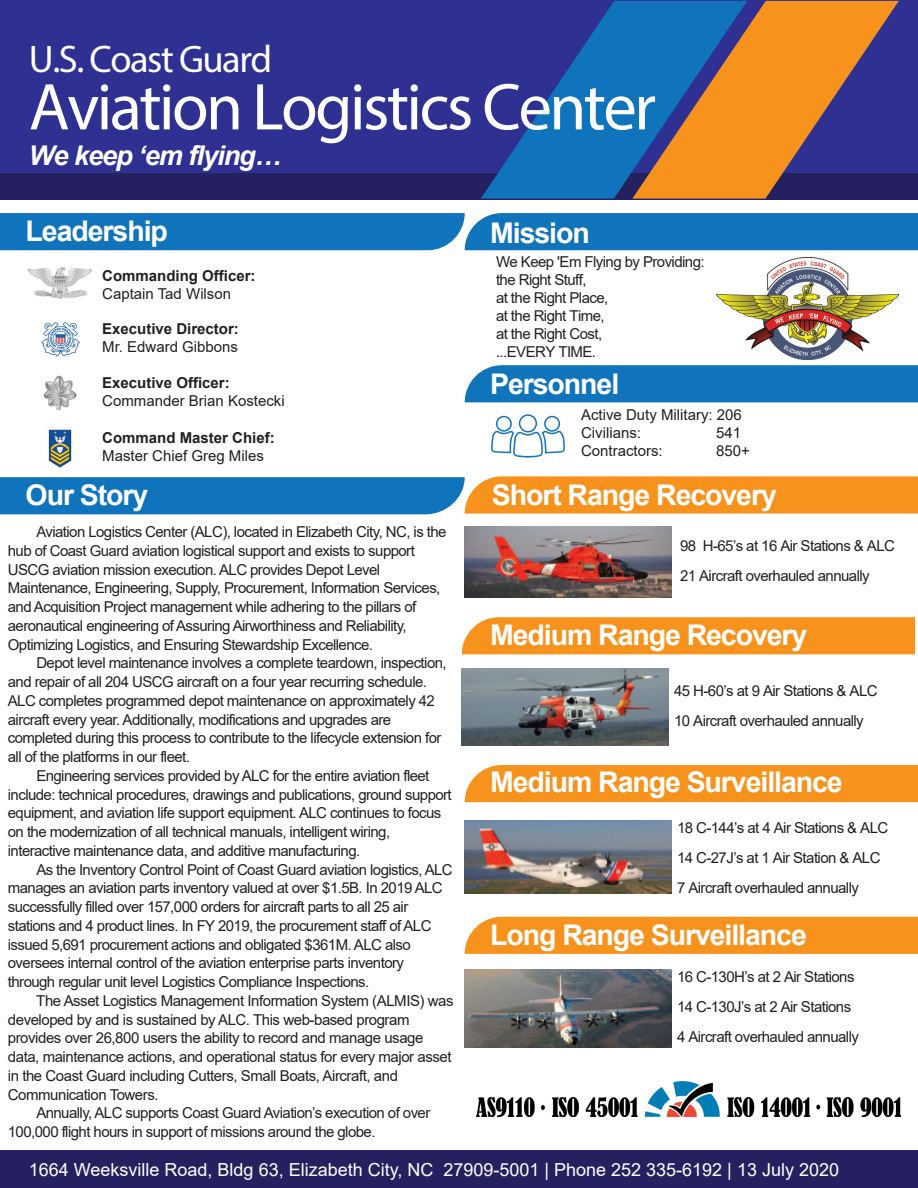
<style>
.page{position:relative;width:918px;height:1188px;background:#fff}
.page>*{position:absolute;margin:0;border:0;box-sizing:border-box;transform-origin:0 0}
.t1{font:66.75px "Myriad Pro";letter-spacing:-.04em;color:#fff}
.t2{font:38.55px "Myriad Pro";letter-spacing:-.04em;color:#fff}
.t3{font:700 28.5px "Arial";letter-spacing:-.04em;color:#fff}
.t4{font:italic 700 27.15px "Arial";letter-spacing:-.04em;color:#fff}
.t5{font:18px "Arial";color:#fff}
.t6{font:15px/18.8px "Arial";letter-spacing:-.04em;color:#231f20}
.t7{font:15px/18px "Arial";color:#231f20}
.t8{font:700 15px "Arial";color:#231f20}
</style>
<div class="page">
<div style="left:0;top:0;width:918px;height:200px;background:#252161"></div>
<div style="left:0;top:0;width:918px;height:172px;background:#2e3092"></div>
<svg style="left:481px;top:1px;width:151px;height:198px;fill:#1074bc"></svg>
<svg style="left:632px;top:1px;width:267px;height:198px"></svg>
<div style="left:465px;top:365px;width:453px;height:37px;background:#1074bc"></div>
<div style="left:0;top:213px;width:918px;height:37px;background:#1074bc"></div>
<div style="left:0;top:1151px;width:918px;height:37px;background:#252161"></div>
<img style="left:717px;top:258px;width:182px;height:101px">
<img style="left:477px;top:1082px;width:423px;height:35px">
<img style="left:28px;top:267px;width:64px;height:32px">
<img style="left:43px;top:375px;width:34px;height:36px">
<img style="left:48px;top:429px;width:24px;height:39px">
<img style="left:41px;top:321px;width:38px;height:36px">
<svg style="left:0;top:476px;width:918px;height:38px;background:#878873"></svg>
<img style="left:465px;top:526px;width:206px;height:71px">
<div style="left:465px;top:765px;width:453px;height:37px;background:#f7931d"></div>
<img style="left:465px;top:820px;width:206px;height:74px">
<div style="left:462px;top:617px;width:453px;height:37px;background:#f7931d"></div>
<img style="left:462px;top:668px;width:206px;height:78px">
<div style="left:465px;top:917px;width:453px;height:37px;background:#f7931d"></div>
<img style="left:465px;top:969px;width:206px;height:78px">
<svg style="left:491px;top:429px;width:74px;height:29px"></svg>
<div style="left:519px;top:414px;width:18px;height:19px;border:2px solid #1074bc;border-radius:50%"></div>
<div style="left:496px;top:416px;width:16px;height:16px;border:2px solid #1074bc;border-radius:50%"></div>
<div style="left:544px;top:416px;width:16px;height:16px;border:2px solid #1074bc;border-radius:50%"></div>
<h2 class="t2" style="left:29px;top:35px;width:245px">U.S. Coast Guard</h2>
<h1 class="t1" style="left:29px;top:66px;width:629px">Aviation Logistics Center</h1>
<h3 class="t4" style="left:29px;top:137px;width:255px">We keep ‘em flying…</h3>
<h3 class="t3" style="left:26px;top:211px;width:144px">Leadership</h3>
<h3 class="t3" style="left:490px;top:213px;width:101px">Mission</h3>
<p class="t8" style="left:102px;top:265px;width:155px">Commanding Officer:</p>
<p class="t7" style="left:102px;top:284px;width:130px">Captain Tad Wilson</p>
<p class="t8" style="left:102px;top:318px;width:138px">Executive Director:</p>
<p class="t7" style="left:102px;top:337px;width:137px">Mr. Edward Gibbons</p>
<p class="t8" style="left:102px;top:372px;width:129px">Executive Officer:</p>
<p class="t7" style="left:102px;top:391px;width:184px">Commander Brian Kostecki</p>
<p class="t8" style="left:102px;top:427px;width:174px">Command Master Chief:</p>
<p class="t7" style="left:102px;top:446px;width:163px">Master Chief Greg Miles</p>
<h3 class="t3" style="left:26px;top:475px;width:124px">Our Story</h3>
<p class="t6" style="left:8px;top:522px;width:440px;text-indent:28px">Aviation Logistics Center (ALC), located in Elizabeth City, NC, is the hub of Coast Guard aviation logistical support and exists to support USCG aviation mission execution. ALC provides Depot Level Maintenance, Engineering, Supply, Procurement, Information Services, and Acquisition Project management while adhering to the pillars of aeronautical engineering of Assuring Airworthiness and Reliability, Optimizing Logistics, and Ensuring Stewardship Excellence.</p>
<p class="t6" style="left:8px;top:654px;width:440px;text-indent:28px">Depot level maintenance involves a complete teardown, inspection, and repair of all 204 USCG aircraft on a four year recurring schedule.<br>ALC completes programmed depot maintenance on approximately 42 aircraft every year. Additionally, modifications and upgrades are completed during this process to contribute to the lifecycle extension for all of the platforms in our fleet.</p>
<p class="t6" style="left:8px;top:766px;width:445px;text-indent:28px">Engineering services provided by ALC for the entire aviation fleet include: technical procedures, drawings and publications, ground support equipment, and aviation life support equipment. ALC continues to focus on the modernization of all technical manuals, intelligent wiring, interactive maintenance data, and additive manufacturing.</p>
<p class="t6" style="left:8px;top:860px;width:446px;text-indent:28px">As the Inventory Control Point of Coast Guard aviation logistics, ALC manages an aviation parts inventory valued at over $1.5B. In 2019 ALC successfully filled over 157,000 orders for aircraft parts to all 25 air stations and 4 product lines. In FY 2019, the procurement staff of ALC issued 5,691 procurement actions and obligated $361M. ALC also oversees internal control of the aviation enterprise parts inventory through regular unit level Logistics Compliance Inspections.</p>
<p class="t6" style="left:36px;top:991px;width:419px">The Asset Logistics Management Information System (ALMIS) was</p>
<p class="t6" style="left:8px;top:1010px;width:403px">developed by and is sustained by ALC. This web-based program</p>
<p class="t6" style="left:8px;top:1029px;width:417px">provides over 26,800 users the ability to record and manage usage</p>
<p class="t6" style="left:8px;top:1047px;width:445px">data, maintenance actions, and operational status for every major asset</p>
<p class="t6" style="left:8px;top:1066px;width:392px">in the Coast Guard including Cutters, Small Boats, Aircraft, and</p>
<p class="t6" style="left:8px;top:1085px;width:152px">Communication Towers.</p>
<p class="t6" style="left:36px;top:1104px;width:396px">Annually, ALC supports Coast Guard Aviation’s execution of over</p>
<p class="t6" style="left:8px;top:1122px;width:369px">100,000 flight hours in support of missions around the globe.</p>
<p class="t6" style="left:496px;top:252px;width:210px;line-height:18px">We Keep 'Em Flying by Providing: the Right Stuff,<br>at the Right Place,<br>at the Right Time,<br>at the Right Cost,<br>...EVERY TIME.</p>
<h3 class="t3" style="left:490px;top:364px;width:131px">Personnel</h3>
<p class="t7" style="left:581px;top:406px;width:162px">Active Duty Military: 206<br>Civilians:</p>
<p class="t6" style="left:716px;top:424px;width:27px">541</p>
<p class="t7" style="left:581px;top:442px;width:83px">Contractors:</p>
<p class="t6" style="left:716px;top:442px;width:35px">850+</p>
<h3 class="t3" style="left:492px;top:475px;width:287px">Short Range Recovery</h3>
<p class="t6" style="left:680px;top:530px;width:216px;line-height:30px">98 H-65’s at 16 Air Stations &amp; ALC<br>21 Aircraft overhauled annually</p>
<h3 class="t3" style="left:490px;top:615px;width:319px">Medium Range Recovery</h3>
<p class="t6" style="left:674px;top:676px;width:205px;line-height:30px">45 H-60’s at 9 Air Stations &amp; ALC<br>10 Aircraft overhauled annually</p>
<h3 class="t3" style="left:490px;top:762px;width:354px">Medium Range Surveillance</h3>
<p class="t6" style="left:677px;top:813px;width:213px;line-height:30px">18 C-144’s at 4 Air Stations &amp; ALC<br>14 C-27J’s at 1 Air Station &amp; ALC<br>7 Aircraft overhauled annually</p>
<h3 class="t3" style="left:490px;top:915px;width:318px">Long Range Surveillance</h3>
<p class="t6" style="left:677px;top:962px;width:183px;line-height:30px">16 C-130H’s at 2 Air Stations<br>14 C-130J’s at 2 Air Stations<br>4 Aircraft overhauled annually</p>
<p class="t5" style="left:29px;top:1157px;width:812px">1664 Weeksville Road, Bldg 63, Elizabeth City, NC 27909-5001 | Phone 252 335-6192 | 13 July 2020</p>
</div>
